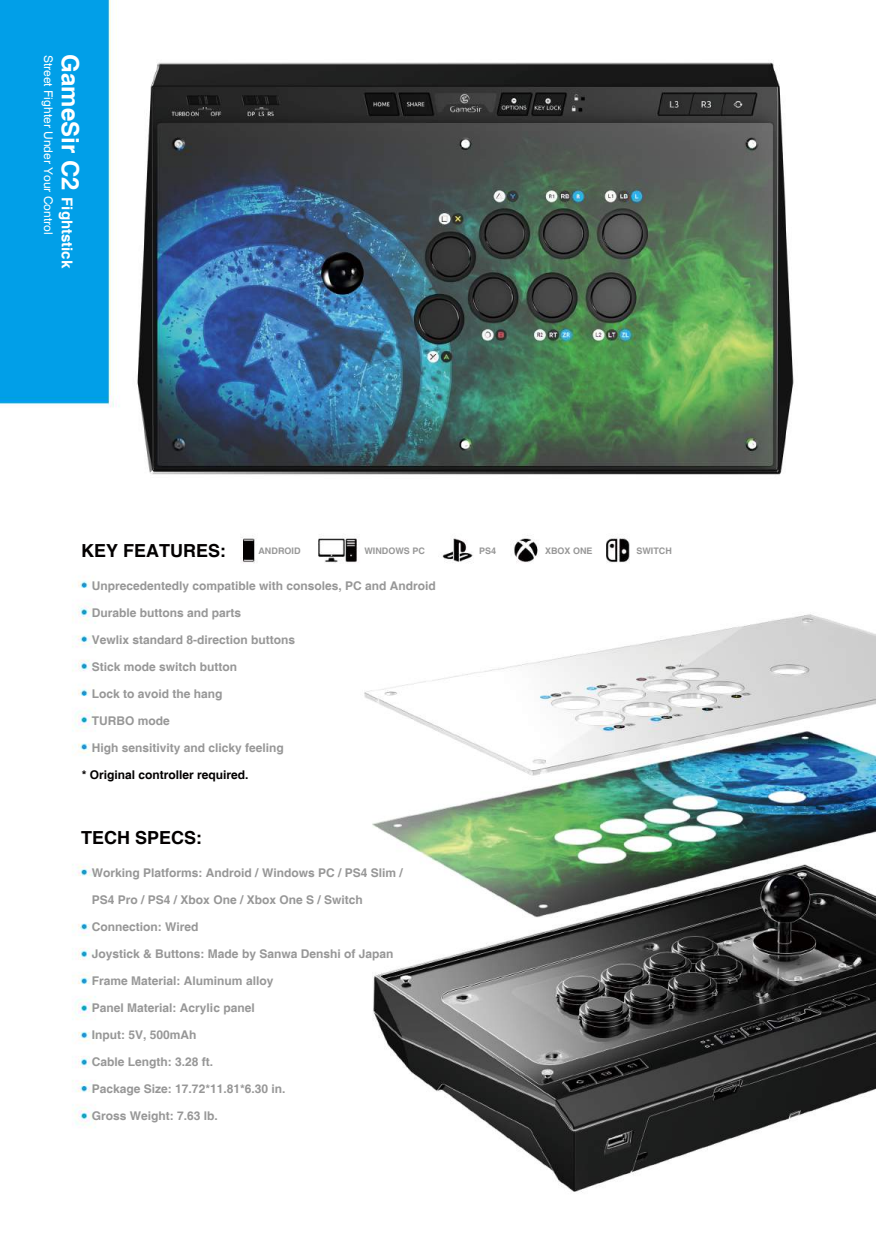
<style>
.page{position:relative;width:876px;height:1246px;background:#fff}
.page>*{position:absolute;margin:0;border:0;box-sizing:border-box;transform-origin:0 0}
.t1{font:700 18px "Helvetica";color:#030000}
.t2{font:700 15px "Helvetica";color:#fff}
.t3{font:700 12px "Helvetica";color:#979797}
.t4{font:12px "Helvetica";color:#fff}
.t5{font:700 12px "Helvetica";color:#030000}
.t6{font:700 9px "Helvetica";color:#979797}
.s1{font-size:24px}
</style>
<div class="page">
<img style="left:0;top:0;width:876px;height:1192px">
<p class="t4" style="left:55px;top:55px;width:181px;rotate:90deg">Street Fighter Under Your Control</p>
<p class="t2" style="left:76px;top:54px;width:215px;rotate:90deg"><span class="s1">GameSir C2</span> Fightstick</p>
<h1 class="t1" style="left:81px;top:540px;width:147px">KEY FEATURES:</h1>
<p class="t3" style="left:92px;top:578px;width:346px">Unprecedentedly compatible with consoles, PC and Android</p>
<p class="t3" style="left:92px;top:605px;width:151px">Durable buttons and parts</p>
<p class="t3" style="left:92px;top:632px;width:205px">Vewlix standard 8-direction buttons</p>
<p class="t3" style="left:92px;top:659px;width:147px">Stick mode switch button</p>
<p class="t3" style="left:92px;top:686px;width:132px">Lock to avoid the hang</p>
<p class="t3" style="left:92px;top:713px;width:79px">TURBO mode</p>
<p class="t3" style="left:92px;top:740px;width:194px">High sensitivity and clicky feeling</p>
<p class="t5" style="left:82px;top:767px;width:168px">* Original controller required.</p>
<p class="t6" style="left:258px;top:545px;width:44px">ANDROID</p>
<p class="t6" style="left:364px;top:545px;width:62px">WINDOWS PC</p>
<p class="t6" style="left:479px;top:545px;width:19px">PS4</p>
<p class="t6" style="left:545px;top:545px;width:49px">XBOX ONE</p>
<p class="t6" style="left:636px;top:545px;width:37px">SWITCH</p>
<h1 class="t1" style="left:81px;top:827px;width:123px">TECH SPECS:</h1>
<p class="t3" style="left:92px;top:865px;width:312px">Working Platforms: Android / Windows PC / PS4 Slim /</p>
<p class="t3" style="left:92px;top:892px;width:272px">PS4 Pro / PS4 / Xbox One / Xbox One S / Switch</p>
<p class="t3" style="left:92px;top:919px;width:108px">Connection: Wired</p>
<p class="t3" style="left:92px;top:946px;width:303px">Joystick &amp; Buttons: Made by Sanwa Denshi of Japan</p>
<p class="t3" style="left:92px;top:973px;width:183px">Frame Material: Aluminum alloy</p>
<p class="t3" style="left:92px;top:1000px;width:164px">Panel Material: Acrylic panel</p>
<p class="t3" style="left:92px;top:1027px;width:106px">Input: 5V, 500mAh</p>
<p class="t3" style="left:92px;top:1054px;width:123px">Cable Length: 3.28 ft.</p>
<p class="t3" style="left:92px;top:1081px;width:195px">Package Size: 17.72*11.81*6.30 in.</p>
<p class="t3" style="left:92px;top:1108px;width:128px">Gross Weight: 7.63 lb.</p>
</div>
